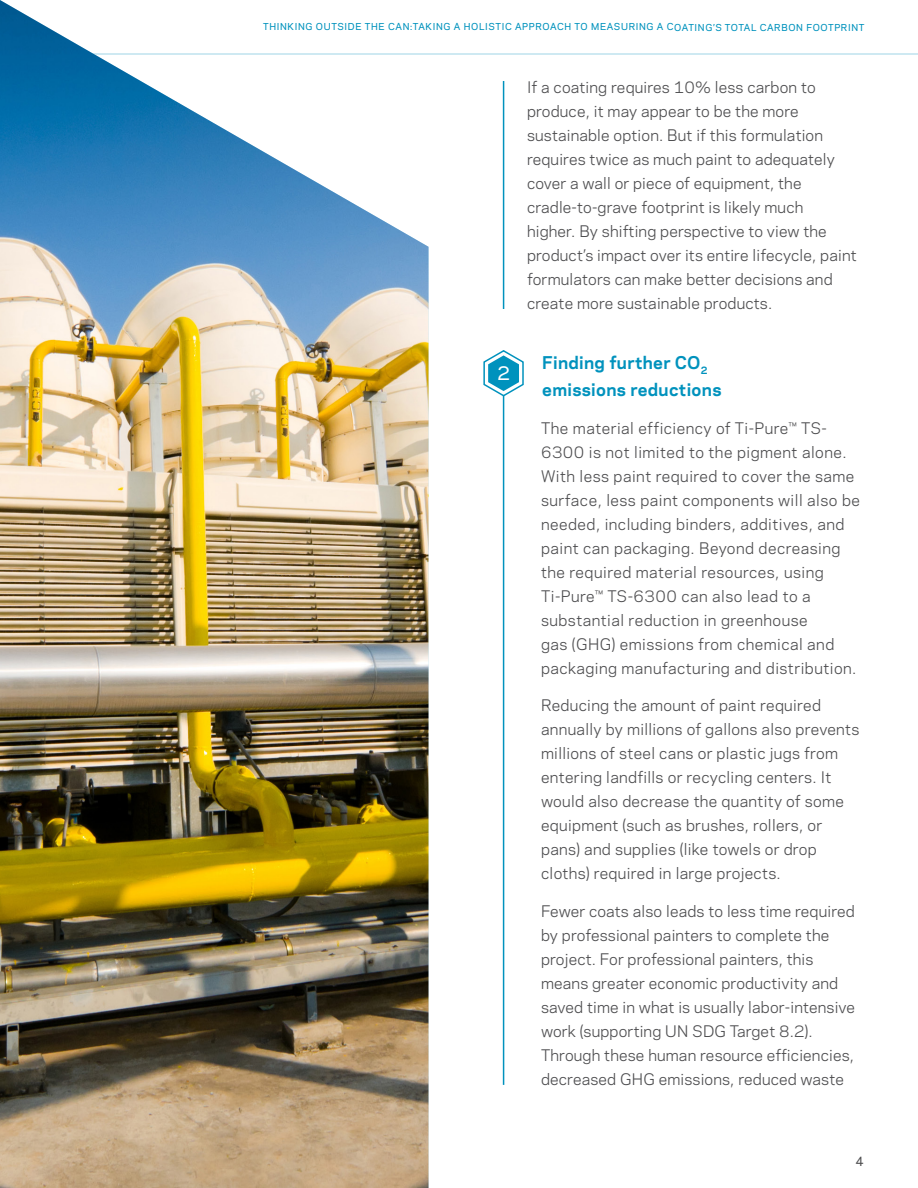
<style>
.page{position:relative;width:918px;height:1188px;background:#fff}
.page>*{position:absolute;margin:0;border:0;box-sizing:border-box;transform-origin:0 0}
.t1{font:500 17.85px "Chemours Sans";color:#fff}
.t2{font:700 16.5px/27px "Chemours Sans";letter-spacing:.02em;color:#0092bd}
.t3{font:15px/24px "Chemours Sans";letter-spacing:.01em;color:#4d4d4f}
.t4{font:15px/24px "Chemours Sans";letter-spacing:.03em;color:#4d4d4f}
.t5{font:500 12px "Chemours Sans";color:#4d4d4f}
.t6{font:500 9px "Chemours Sans";letter-spacing:.075em;color:#0092bd}
</style>
<div class="page">
<hr style="left:54px;top:53px;width:864px;height:2px;background:#bee2ee">
<img style="left:0;top:0;width:429px;height:1188px">
<hr style="left:503px;top:396px;width:1px;height:689px;background:#0092bd">
<svg style="left:483px;top:350px;width:41px;height:47px"></svg>
<hr style="left:503px;top:81px;width:1px;height:228px;background:#0092bd">
<p class="t6" style="left:263px;top:20px;width:603px">THINKING OUTSIDE THE CAN:TAKING A HOLISTIC APPROACH TO MEASURING A COATING’S TOTAL CARBON FOOTPRINT</p>
<p class="t1" style="left:498px;top:360px;width:14px">2</p>
<p class="t3" style="left:527px;top:74px;width:331px">If a coating requires 10% less carbon to produce, it may appear to be the more sustainable option. But if this formulation requires twice as much paint to adequately cover a wall or piece of equipment, the cradle-to-grave footprint is likely much<br>higher. By shifting perspective to view the product’s impact over its entire lifecycle, paint formulators can make better decisions and create more sustainable products.</p>
<p class="t2" style="left:542px;top:348px;width:181px">Finding further CO<sub>2 </sub>emissions reductions</p>
<p class="t4" style="left:541px;top:415px;width:320px">The material efficiency of Ti-Pure™ TS-6300 is not limited to the pigment alone.<br>With less paint required to cover the same surface, less paint components will also be needed, including binders, additives, and paint can packaging. Beyond decreasing the required material resources, using Ti-Pure™ TS-6300 can also lead to a substantial reduction in greenhouse<br>gas (GHG) emissions from chemical and packaging manufacturing and distribution.</p>
<p class="t3" style="left:541px;top:693px;width:320px">Reducing the amount of paint required annually by millions of gallons also prevents millions of steel cans or plastic jugs from entering landfills or recycling centers. It would also decrease the quantity of some equipment (such as brushes, rollers, or pans) and supplies (like towels or drop cloths) required in large projects.</p>
<p class="t3" style="left:541px;top:898px;width:316px">Fewer coats also leads to less time required by professional painters to complete the project. For professional painters, this means greater economic productivity and saved time in what is usually labor-intensive work (supporting UN SDG Target 8.2).<br>Through these human resource efficiencies, decreased GHG emissions, reduced waste</p>
<p class="t5" style="left:856px;top:1152px;width:10px">4</p>
</div>
